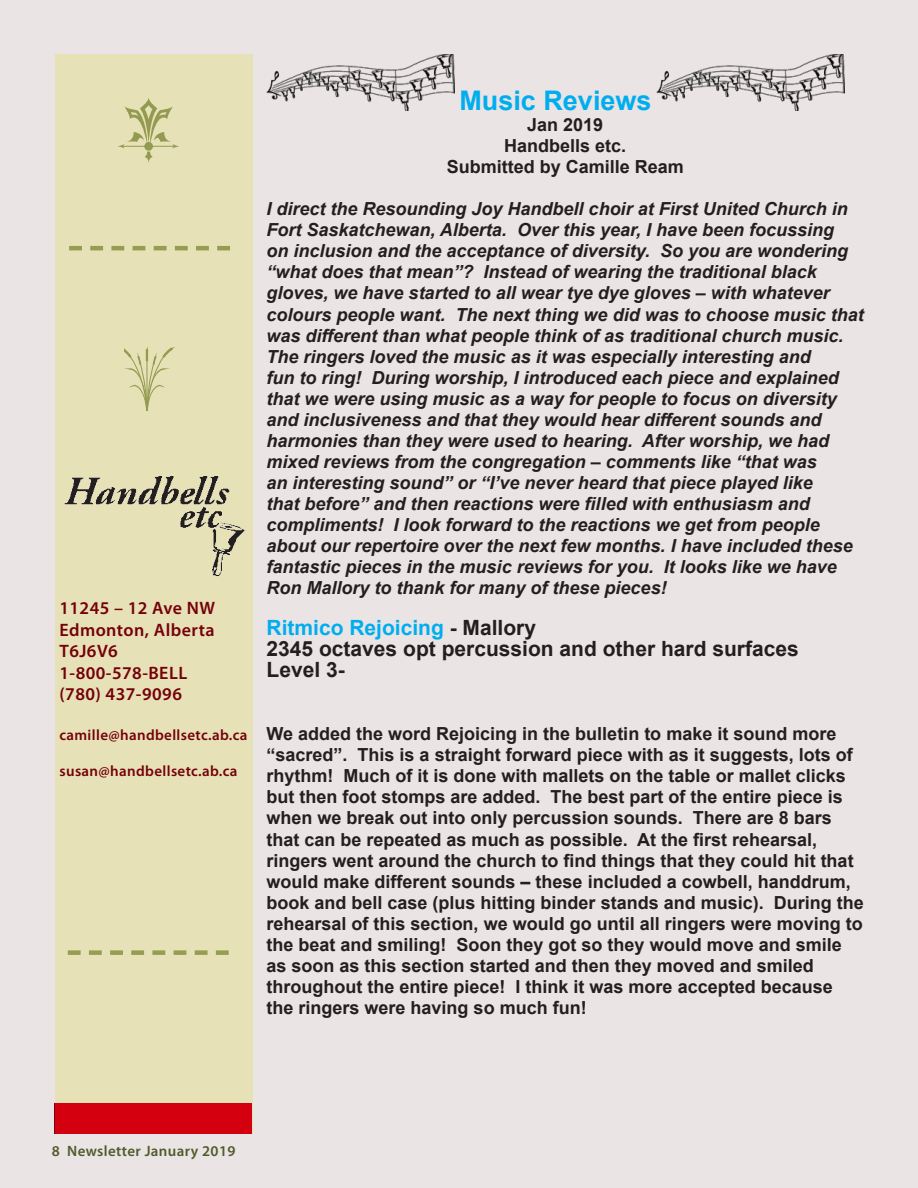
<style>
.page{position:relative;width:918px;height:1188px;background:#ebe4e4}
.page>*{position:absolute;margin:0;border:0;box-sizing:border-box;transform-origin:0 0}
.t1{font:700 27px "Arial";color:#00aeef}
.t2{font:700 21px "Arial";color:#231f20}
.t3{font:700 21px "Arial";color:#00aeef}
.t4{font:italic 700 18px/21px "Arial";color:#231f20}
.t5{font:700 18px/21px "Arial";color:#231f20}
.Emphasis{font:600 18px "Myriad Pro";letter-spacing:.025em;color:#75000b}
.Emphasis-2{font:600 15px "Myriad Pro";letter-spacing:.025em;color:#75000b}
.t6{font:600 15px "Myriad Pro";letter-spacing:.025em;color:#505b2b}
.s1{color:#231f20}
</style>
<div class="page">
<div style="left:56px;top:54px;width:197px;height:1080px;background:#e6e1b6"></div>
<img style="left:267px;top:54px;width:187px;height:56px">
<img style="left:657px;top:54px;width:187px;height:56px">
<svg style="left:118px;top:98px;width:61px;height:65px"></svg>
<svg style="left:124px;top:347px;width:51px;height:64px"></svg>
<img style="left:64px;top:476px;width:181px;height:100px">
<svg style="left:69px;top:246px;width:161px;height:4px"></svg>
<svg style="left:68px;top:950px;width:161px;height:5px"></svg>
<p class="Emphasis" style="left:59px;top:596px;width:157px">11245 – 12 Ave NW</p>
<p class="Emphasis" style="left:59px;top:618px;width:157px">Edmonton, Alberta</p>
<p class="Emphasis" style="left:59px;top:640px;width:60px">T6J6V6</p>
<p class="Emphasis" style="left:59px;top:661px;width:129px">1-800-578-BELL</p>
<p class="Emphasis" style="left:59px;top:683px;width:124px">(780) 437-9096</p>
<p class="Emphasis-2" style="left:59px;top:725px;width:189px">camille@handbellsetc.ab.ca</p>
<p class="Emphasis-2" style="left:59px;top:761px;width:180px">susan@handbellsetc.ab.ca</p>
<p class="t1" style="left:459px;top:83px;width:194px">Music Reviews</p>
<p class="t5" style="left:527px;top:115px;width:78px">Jan 2019</p>
<p class="t5" style="left:504px;top:136px;width:124px">Handbells etc.</p>
<p class="t5" style="left:447px;top:157px;width:239px">Submitted by Camille Ream</p>
<p class="t4" style="left:267px;top:199px;width:599px">I direct the Resounding Joy Handbell choir at First United Church in Fort Saskatchewan, Alberta. Over this year, I have been focussing<br>on inclusion and the acceptance of diversity. So you are wondering “what does that mean”? Instead of wearing the traditional black gloves, we have started to all wear tye dye gloves – with whatever colours people want. The next thing we did was to choose music that was different than what people think of as traditional church music.<br>The ringers loved the music as it was especially interesting and<br>fun to ring! During worship, I introduced each piece and explained that we were using music as a way for people to focus on diversity and inclusiveness and that they would hear different sounds and harmonies than they were used to hearing. After worship, we had mixed reviews from the congregation – comments like “that was<br>an interesting sound” or “I’ve never heard that piece played like<br>that before” and then reactions were filled with enthusiasm and compliments! I look forward to the reactions we get from people about our repertoire over the next few months. I have included these fantastic pieces in the music reviews for you. It looks like we have Ron Mallory to thank for many of these pieces!</p>
<p class="t3" style="left:267px;top:614px;width:271px">Ritmico Rejoicing <span class="s1">- Mallory</span></p>
<p class="t2" style="left:267px;top:635px;width:534px">2345 octaves opt percussion and other hard surfaces</p>
<p class="t2" style="left:267px;top:656px;width:80px">Level 3-</p>
<p class="t5" style="left:267px;top:724px;width:599px">We added the word Rejoicing in the bulletin to make it sound more “sacred”. This is a straight forward piece with as it suggests, lots of rhythm! Much of it is done with mallets on the table or mallet clicks but then foot stomps are added. The best part of the entire piece is when we break out into only percussion sounds. There are 8 bars that can be repeated as much as possible. At the first rehearsal, ringers went around the church to find things that they could hit that would make different sounds – these included a cowbell, handdrum, book and bell case (plus hitting binder stands and music). During the rehearsal of this section, we would go until all ringers were moving to the beat and smiling! Soon they got so they would move and smile as soon as this section started and then they moved and smiled throughout the entire piece! I think it was more accepted because the ringers were having so much fun!</p>
<p class="t6" style="left:52px;top:1141px;width:185px">8 Newsletter January 2019</p>
</div>
